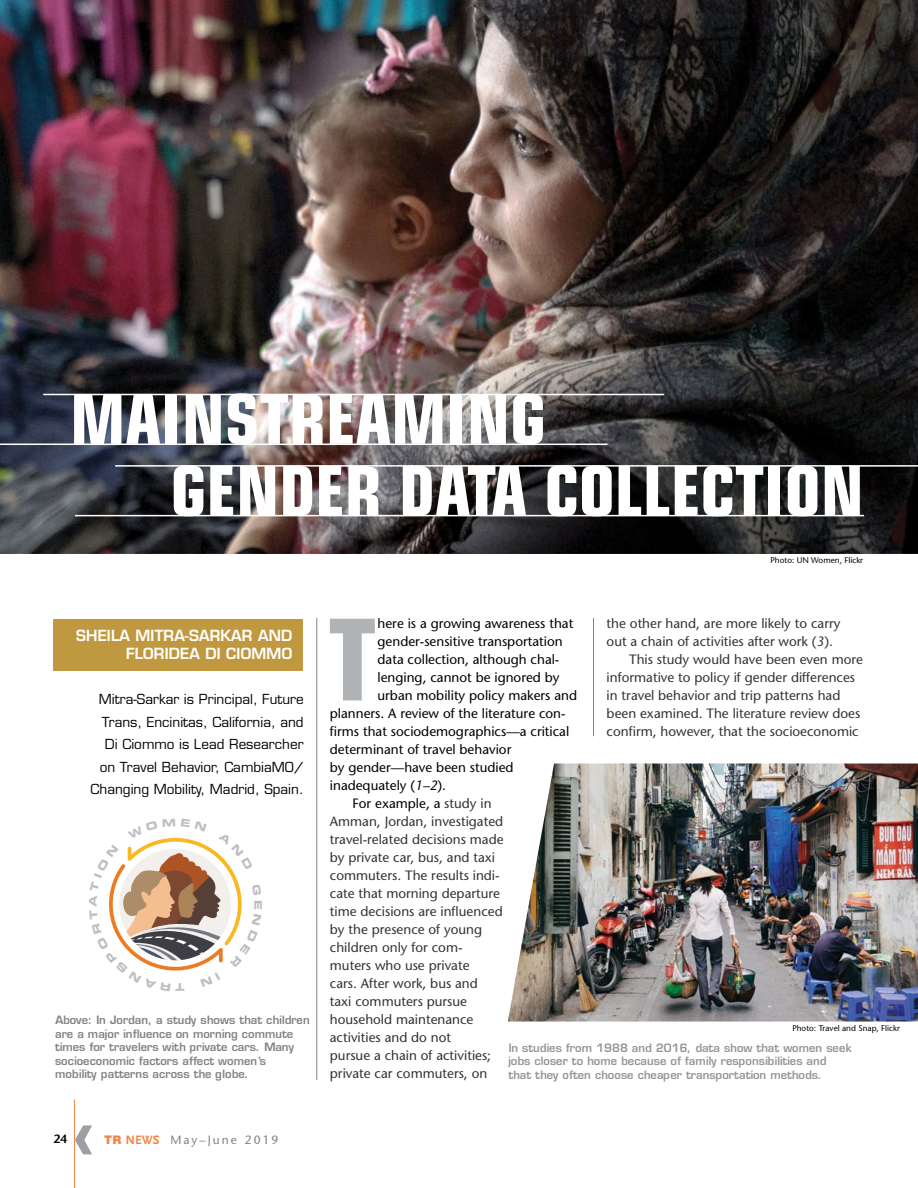
<style>
.page{position:relative;width:918px;height:1188px;background:#fff}
.page>*{position:absolute;margin:0;border:0;box-sizing:border-box;transform-origin:0 0}
.t1{font:700 condensed 112.95px "Eurostile";color:#b1b4b6}
.t2{font:700 70.5px "Frutiger";color:#9d9fa2}
.t3{font:700 condensed 69px/72px "Eurostile";color:#fff}
.t4{font:600 15px/18px "Eurostile";color:#fff;text-align:right}
.t5{font:13.5px "Stone Sans";color:#333}
.t6{font:13.5px "Stone Sans";color:#000}
.t7{font:13.5px/22.5px "Eurostile";color:#000;text-align:right}
.t8{font:12px "Stone Sans";letter-spacing:.17em;color:#808285}
.t9{font:600 12px "Stone Sans";color:#000}
.t10{font:600 11.25px/13.5px "Eurostile";color:#808285}
.t11{font:600 11.25px/13.5px "Eurostile";color:#939598}
.t12{font:8.25px "Stone Sans";color:#000}
.s1{font-family:"Nimbus San Nov D Blac";font-size:12.75px;color:#f58345}
.s2{font-family:"Scala Sans";font-weight:700;font-size:12.75px;color:#f58345}
.s3{font-style:italic}
.s4{color:#333}
</style>
<div class="page">
<hr style="left:593px;top:618px;width:1px;height:118px;background:#808285">
<hr style="left:316px;top:618px;width:1px;height:462px;background:#808285">
<hr style="left:74px;top:1099px;width:1px;height:89px;background:#f58345">
<img style="left:0;top:0;width:918px;height:553px">
<div style="left:53px;top:620px;width:250px;height:51px;background:#c09840"></div>
<hr style="left:43px;top:394px;width:621px;height:1px;background:#fff">
<hr style="left:115px;top:465px;width:803px;height:2px;background:#fff">
<hr style="left:0;top:444px;width:608px;height:1px;background:#fff">
<hr style="left:75px;top:515px;width:789px;height:1px;background:#fff">
<img style="left:508px;top:764px;width:410px;height:258px">
<svg style="left:109px;top:837px;width:133px;height:134px"></svg>
<h3 class="t3" style="left:171px;top:382px;width:695px;text-indent:-100px">MAINSTREAMING<br>GENDER DATA COLLECTION</h3>
<p class="t12" style="left:771px;top:555px;width:94px">Photo: UN Women, Flickr</p>
<p class="t4" style="left:75px;top:626px;width:218px">SHEILA MITRA-SARKAR AND<br>FLORIDEA DI CIOMMO</p>
<p class="t7" style="left:91px;top:688px;width:215px">Mitra-Sarkar is Principal, Future Trans, Encinitas, California, and Di Ciommo is Lead Researcher on Travel Behavior, CambiaMO/ Changing Mobility, Madrid, Spain.</p>
<p class="t10" style="left:54px;top:1013px;width:256px">Above: In Jordan, a study shows that children are a major influence on morning commute times for travelers with private cars. Many socioeconomic factors affect women’s mobility patterns across the globe.</p>
<h2 class="t2" style="left:71px;top:1093px;width:25px">‹</h2>
<p class="t8" style="left:105px;top:1132px;width:175px"><span class="s1">TR</span> <span class="s2">NEWS</span> May–June 2019</p>
<p class="t9" style="left:53px;top:1131px;width:15px">24</p>
<p class="t5" style="left:607px;top:615px;width:235px">the other hand, are more likely to carry</p>
<p class="t5" style="left:607px;top:633px;width:228px">out a chain of activities after work (<span class="s3">3</span>).</p>
<p class="t5" style="left:629px;top:651px;width:235px">This study would have been even more</p>
<p class="t5" style="left:607px;top:669px;width:250px">informative to policy if gender differences</p>
<p class="t5" style="left:607px;top:687px;width:235px">in travel behavior and trip patterns had</p>
<p class="t5" style="left:607px;top:705px;width:255px">been examined. The literature review does</p>
<p class="t5" style="left:607px;top:723px;width:254px">confirm, however, that the socioeconomic</p>
<h1 class="t1" style="left:328px;top:592px;width:50px">T</h1>
<p class="t6" style="left:378px;top:615px;width:197px">here is a growing awareness that</p>
<p class="t6" style="left:378px;top:633px;width:187px">gender-sensitive transportation</p>
<p class="t6" style="left:378px;top:651px;width:183px">data collection, although chal-</p>
<p class="t6" style="left:378px;top:669px;width:183px">lenging, cannot be ignored by</p>
<p class="t6" style="left:378px;top:687px;width:201px">urban mobility policy makers and</p>
<p class="t6" style="left:330px;top:705px;width:237px">planners. A review of the literature con-</p>
<p class="t6" style="left:330px;top:723px;width:241px">firms that sociodemographics—a critical</p>
<p class="t6" style="left:330px;top:741px;width:183px">determinant of travel behavior</p>
<p class="t6" style="left:330px;top:759px;width:185px">by gender—have been studied</p>
<p class="t6" style="left:330px;top:777px;width:118px">inadequately (<span class="s3">1–2</span>).</p>
<p class="t6" style="left:352px;top:795px;width:141px">For example, a <span class="s4">study in</span></p>
<p class="t5" style="left:330px;top:813px;width:175px">Amman, Jordan, investigated</p>
<p class="t5" style="left:330px;top:831px;width:175px">travel-related decisions made</p>
<p class="t5" style="left:330px;top:849px;width:167px">by private car, bus, and taxi</p>
<p class="t5" style="left:330px;top:867px;width:171px">commuters. The results indi-</p>
<p class="t5" style="left:330px;top:885px;width:172px">cate that morning departure</p>
<p class="t5" style="left:330px;top:903px;width:174px">time decisions are influenced</p>
<p class="t5" style="left:330px;top:921px;width:154px">by the presence of young</p>
<p class="t5" style="left:330px;top:939px;width:134px">children only for com-</p>
<p class="t5" style="left:330px;top:957px;width:141px">muters who use private</p>
<p class="t5" style="left:330px;top:975px;width:149px">cars. After work, bus and</p>
<p class="t5" style="left:330px;top:993px;width:139px">taxi commuters pursue</p>
<p class="t5" style="left:330px;top:1011px;width:145px">household maintenance</p>
<p class="t5" style="left:330px;top:1029px;width:123px">activities and do not</p>
<p class="t5" style="left:330px;top:1047px;width:163px">pursue a chain of activities;</p>
<p class="t5" style="left:330px;top:1065px;width:159px">private car commuters, on</p>
<p class="t12" style="left:792px;top:1023px;width:109px">Photo: Travel and Snap, Flickr</p>
<p class="t11" style="left:508px;top:1041px;width:345px">In studies from 1988 and 2016, data show that women seek jobs closer to home because of family responsibilities and that they often choose cheaper transportation methods.</p>
</div>
